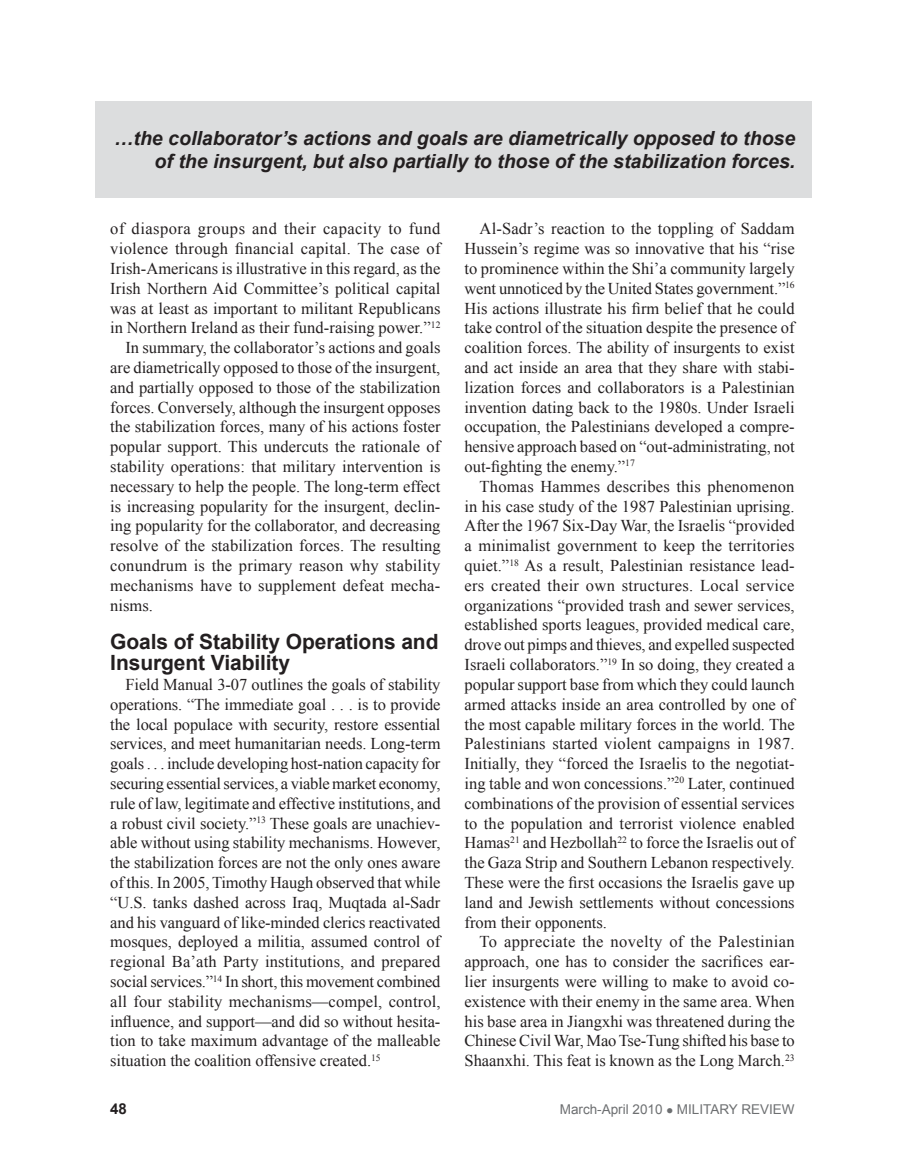
<style>
.page{position:relative;width:905px;height:1175px;background:#fff}
.page>*{position:absolute;margin:0;border:0;box-sizing:border-box;transform-origin:0 0}
.subhead{font:700 21px/21px "Arial";letter-spacing:-.005em;color:#231f20}
.fob{font:italic 700 19.5px/23.4px "Arial";color:#231f20;text-align:right}
.fob-2{font:16.5px/19.8px "Times New Roman";color:#231f20;text-align:justify}
.t1{font:700 15px "Arial";color:#231f20}
.t2{font:13.5px "Arial";color:#6d6f71}
</style>
<div class="page">
<div style="left:95px;top:101px;width:716px;height:96px;background:#dcddde"></div>
<p class="fob" style="left:114px;top:127px;width:682px">…the collaborator’s actions and goals are diametrically opposed to those of the insurgent, but also partially to those of the stabilization forces.</p>
<p class="fob-2" style="left:110px;top:219px;width:332px">of diaspora groups and their capacity to fund violence through financial capital. The case of Irish-Americans is illustrative in this regard, as the Irish Northern Aid Committee’s political capital was at least as important to militant Republicans in Northern Ireland as their fund-raising power.”<sup>12</sup></p>
<p class="fob-2" style="left:110px;top:337px;width:332px;text-indent:15px">In summary, the collaborator’s actions and goals are diametrically opposed to those of the insurgent, and partially opposed to those of the stabilization forces. Conversely, although the insurgent opposes the stabilization forces, many of his actions foster popular support. This undercuts the rationale of stability operations: that military intervention is necessary to help the people. The long-term effect is increasing popularity for the insurgent, declin&shy;ing popularity for the collaborator, and decreasing resolve of the stabilization forces. The resulting conundrum is the primary reason why stability mechanisms have to supplement defeat mecha&shy;nisms.</p>
<p class="subhead" style="left:110px;top:632px;width:330px">Goals of Stability Operations and<br>Insurgent Viability</p>
<p class="fob-2" style="left:110px;top:674px;width:332px;text-indent:15px">Field Manual 3-07 outlines the goals of stability operations. “The immediate goal . . . is to provide the local populace with security, restore essential services, and meet humanitarian needs. Long-term goals . . . include developing host-nation capacity for securing essential services, a viable market economy, rule of law, legitimate and effective institutions, and a robust civil society.”<sup>13</sup> These goals are unachiev&shy;able without using stability mechanisms. However, the stabilization forces are not the only ones aware of this. In 2005, Timothy Haugh observed that while “U.S. tanks dashed across Iraq, Muqtada al-Sadr and his vanguard of like-minded clerics reactivated mosques, deployed a militia, assumed control of regional Ba’ath Party institutions, and prepared social services.”<sup>14</sup> In short, this movement combined all four stability mechanisms—compel, control, influence, and support—and did so without hesita&shy;tion to take maximum advantage of the malleable situation the coalition offensive created.<sup>15</sup></p>
<p class="fob-2" style="left:464px;top:219px;width:332px;text-indent:15px">Al-Sadr’s reaction to the toppling of Saddam Hussein’s regime was so innovative that his “rise to prominence within the Shi’a community largely went unnoticed by the United States government.”<sup>16<br></sup>His actions illustrate his firm belief that he could take control of the situation despite the presence of coalition forces. The ability of insurgents to exist and act inside an area that they share with stabi&shy;lization forces and collaborators is a Palestinian invention dating back to the 1980s. Under Israeli occupation, the Palestinians developed a compre&shy;hensive approach based on “out-administrating, not out-fighting the enemy.”<sup>17</sup></p>
<p class="fob-2" style="left:464px;top:476px;width:332px;text-indent:15px">Thomas Hammes describes this phenomenon in his case study of the 1987 Palestinian uprising.<br>After the 1967 Six-Day War, the Israelis “provided a minimalist government to keep the territories quiet.”<sup>18</sup> As a result, Palestinian resistance lead&shy;ers created their own structures. Local service organizations “provided trash and sewer services, established sports leagues, provided medical care, drove out pimps and thieves, and expelled suspected Israeli collaborators.”<sup>19</sup> In so doing, they created a popular support base from which they could launch armed attacks inside an area controlled by one of the most capable military forces in the world. The Palestinians started violent campaigns in 1987.<br>Initially, they “forced the Israelis to the negotiat&shy;ing table and won concessions.”<sup>20</sup> Later, continued combinations of the provision of essential services to the population and terrorist violence enabled Hamas<sup>21</sup> and Hezbollah<sup>22</sup> to force the Israelis out of the Gaza Strip and Southern Lebanon respectively.<br>These were the first occasions the Israelis gave up land and Jewish settlements without concessions from their opponents.</p>
<p class="fob-2" style="left:464px;top:931px;width:332px;text-indent:15px">To appreciate the novelty of the Palestinian approach, one has to consider the sacrifices ear&shy;lier insurgents were willing to make to avoid co&shy;existence with their enemy in the same area. When his base area in Jiangxhi was threatened during the Chinese Civil War, Mao Tse-Tung shifted his base to Shaanxhi. This feat is known as the Long March.<sup>23</sup></p>
<p class="t1" style="left:110px;top:1098px;width:18px">48</p>
<p class="t2" style="left:559px;top:1100px;width:236px">March-April 2010 ● MILITARY REVIEW</p>
</div>
